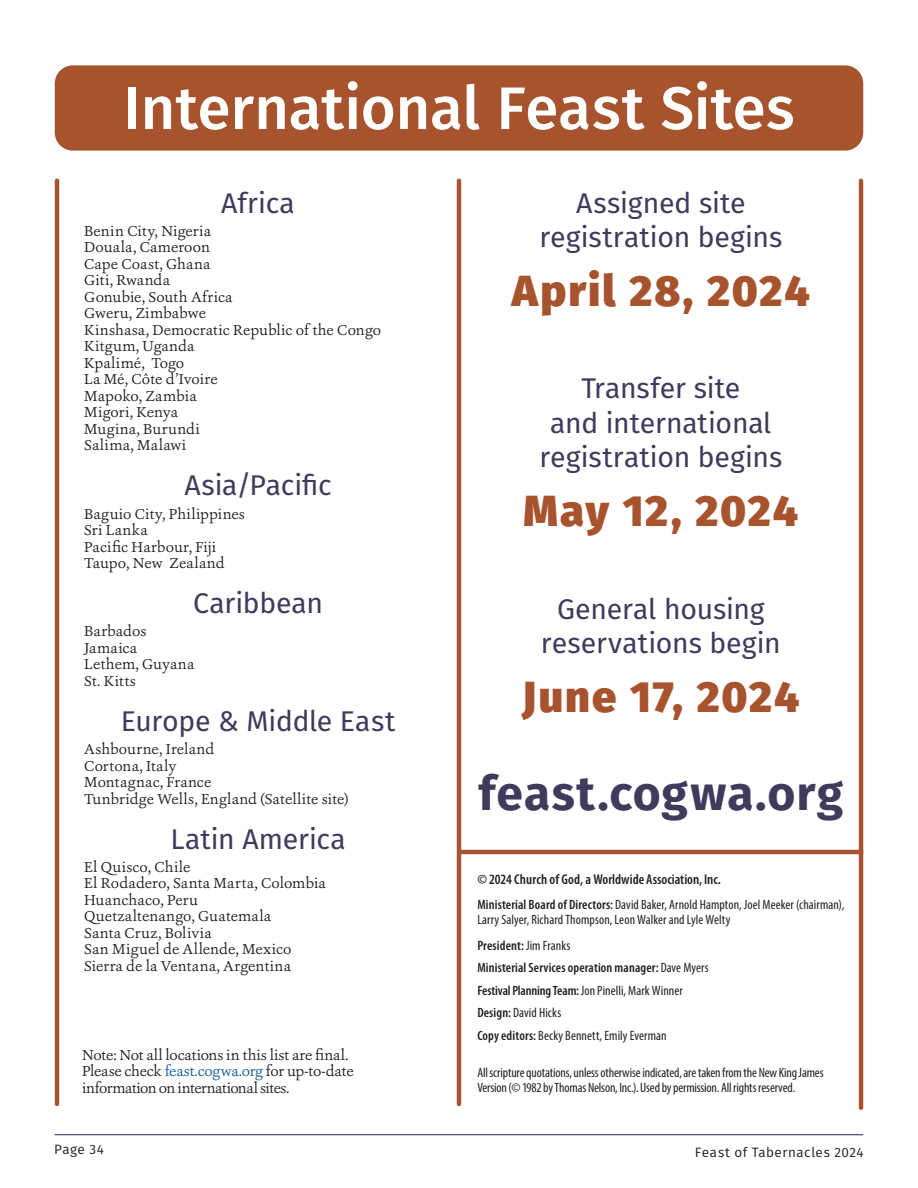
<style>
.page{position:relative;width:918px;height:1188px;background:#fff}
.page>*{position:absolute;margin:0;border:0;box-sizing:border-box;transform-origin:0 0}
.Housing{font:500 60px "Fira Sans";color:#fff}
.Potluck_headline_Small{font:700 48px "Fira Sans";letter-spacing:.02em;color:#403b5d}
.Potluck_headline_Small-2{font:800 43.5px "Fira Sans";letter-spacing:.045em;color:#a7542e}
.FEAST_STATE{font:28.5px/34.2px "Fira Sans";letter-spacing:-.005em;color:#403b5d;text-align:center}
.Lead_paragraph{font:15px/16.5px "Ashbury";letter-spacing:.01em;color:#231f20}
.Body_Copy-Minion{font:15px/16.5px "Ashbury";letter-spacing:-.02em;color:#231f20}
.Lead_paragraph-2{font:15px "Ashbury";letter-spacing:-.01em;color:#231f20}
.Folio{font:600 condensed 14.25px "Myriad Pro";color:#231f20}
.Folio-2{font:condensed 13.5px/15px "Myriad Pro";letter-spacing:-.005em;color:#231f20}
.Folio-3{font:600 condensed 13.5px "Myriad Pro";letter-spacing:.01em;color:#231f20}
.Folio-4{font:600 condensed 13.5px "Myriad Pro";letter-spacing:-.01em;color:#231f20}
.t1{font:13.5px "Fira Sans";letter-spacing:.04em;color:#231f20}
.s1{color:#175d9e}
.s2{font-weight:600}
.s3{font-weight:400}
</style>
<div class="page">
<hr style="left:55px;top:1134px;width:808px;height:1px;background:#1d215e">
<hr style="left:459px;top:850px;width:404px;height:4px;background:#a75432">
<hr style="left:457px;top:181px;width:4px;height:923px;background:#a75432">
<hr style="left:55px;top:181px;width:4px;height:923px;background:#a75432">
<hr style="left:859px;top:181px;width:4px;height:927px;background:#a75432">
<div style="left:55px;top:65px;width:808px;height:86px;background:#a7542e;border-radius:18px"></div>
<p class="Housing" style="left:124px;top:60px;width:672px">International Feast Sites</p>
<p class="FEAST_STATE" style="left:221px;top:185px;width:75px">Africa</p>
<p class="Lead_paragraph" style="left:84px;top:223px;width:128px">Benin City, Nigeria</p>
<p class="Lead_paragraph" style="left:84px;top:239px;width:127px">Douala, Cameroon</p>
<p class="Lead_paragraph" style="left:84px;top:256px;width:128px">Cape Coast, Ghana</p>
<p class="Lead_paragraph-2" style="left:84px;top:271px;width:87px">Giti, Rwanda</p>
<p class="Lead_paragraph" style="left:84px;top:289px;width:150px">Gonubie, South Africa</p>
<p class="Lead_paragraph" style="left:84px;top:305px;width:123px">Gweru, Zimbabwe</p>
<p class="Lead_paragraph" style="left:84px;top:322px;width:298px">Kinshasa, Democratic Republic of the Congo</p>
<p class="Lead_paragraph" style="left:84px;top:338px;width:112px">Kitgum, Uganda</p>
<p class="Lead_paragraph" style="left:84px;top:355px;width:102px">Kpalimé, Togo</p>
<p class="Lead_paragraph" style="left:84px;top:371px;width:135px">La Mé, Côte d’Ivoire</p>
<p class="Lead_paragraph" style="left:84px;top:388px;width:114px">Mapoko, Zambia</p>
<p class="Lead_paragraph" style="left:84px;top:404px;width:96px">Migori, Kenya</p>
<p class="Lead_paragraph" style="left:84px;top:421px;width:117px">Mugina, Burundi</p>
<p class="Lead_paragraph" style="left:84px;top:437px;width:104px">Salima, Malawi</p>
<p class="FEAST_STATE" style="left:184px;top:468px;width:149px">Asia/Pacific</p>
<p class="Lead_paragraph" style="left:84px;top:505px;width:162px">Baguio City, Philippines</p>
<p class="Lead_paragraph" style="left:84px;top:522px;width:65px">Sri Lanka</p>
<p class="Lead_paragraph" style="left:84px;top:538px;width:133px">Pacific Harbour, Fiji</p>
<p class="Lead_paragraph" style="left:84px;top:555px;width:142px">Taupo, New Zealand</p>
<p class="FEAST_STATE" style="left:193px;top:585px;width:131px">Caribbean</p>
<p class="Lead_paragraph" style="left:84px;top:623px;width:64px">Barbados</p>
<p class="Lead_paragraph" style="left:84px;top:640px;width:54px">Jamaica</p>
<p class="Lead_paragraph" style="left:84px;top:656px;width:112px">Lethem, Guyana</p>
<p class="Lead_paragraph" style="left:84px;top:673px;width:53px">St. Kitts</p>
<p class="FEAST_STATE" style="left:121px;top:703px;width:276px">Europe &amp; Middle East</p>
<p class="Lead_paragraph" style="left:84px;top:741px;width:132px">Ashbourne, Ireland</p>
<p class="Lead_paragraph" style="left:84px;top:757px;width:94px">Cortona, Italy</p>
<p class="Lead_paragraph" style="left:84px;top:774px;width:129px">Montagnac, France</p>
<p class="Lead_paragraph" style="left:84px;top:790px;width:266px">Tunbridge Wells, England (Satellite site)</p>
<p class="FEAST_STATE" style="left:170px;top:821px;width:177px">Latin America</p>
<p class="Lead_paragraph" style="left:84px;top:859px;width:108px">El Quisco, Chile</p>
<p class="Lead_paragraph" style="left:84px;top:875px;width:243px">El Rodadero, Santa Marta, Colombia</p>
<p class="Lead_paragraph" style="left:84px;top:892px;width:115px">Huanchaco, Peru</p>
<p class="Lead_paragraph" style="left:84px;top:908px;width:189px">Quetzaltenango, Guatemala</p>
<p class="Lead_paragraph" style="left:84px;top:925px;width:209px">Santa Cruz, Bolivia<br>San Miguel de Allende, Mexico</p>
<p class="Lead_paragraph" style="left:84px;top:958px;width:208px">Sierra de la Ventana, Argentina</p>
<p class="Body_Copy-Minion" style="left:82px;top:1046px;width:273px">Note: Not all locations in this list are final.<br>Please check <span class="s1">feast.cogwa.org</span> for up-to-date information on international sites.</p>
<p class="FEAST_STATE" style="left:539px;top:185px;width:245px">Assigned site registration begins</p>
<p class="Potluck_headline_Small-2" style="left:512px;top:252px;width:300px">April 28, 2024</p>
<p class="FEAST_STATE" style="left:539px;top:371px;width:245px">Transfer site<br>and international registration begins</p>
<p class="Potluck_headline_Small-2" style="left:524px;top:472px;width:276px">May 12, 2024</p>
<p class="FEAST_STATE" style="left:541px;top:591px;width:241px">General housing reservations begin</p>
<p class="Potluck_headline_Small-2" style="left:522px;top:658px;width:279px">June 17, 2024</p>
<p class="Potluck_headline_Small" style="left:478px;top:753px;width:366px">feast.cogwa.org</p>
<p class="Folio" style="left:477px;top:870px;width:245px">© 2024 Church of God, a Worldwide Association, Inc.</p>
<p class="Folio-2" style="left:477px;top:897px;width:369px"><span class="s2">Ministerial Board of Directors:</span> David Baker, Arnold Hampton, Joel Meeker (chairman),<br>Larry Salyer, Richard Thompson, Leon Walker and Lyle Welty</p>
<p class="Folio-3" style="left:477px;top:937px;width:95px">President: <span class="s3">Jim Franks</span></p>
<p class="Folio-3" style="left:477px;top:959px;width:233px">Ministerial Services operation manager: <span class="s3">Dave Myers</span></p>
<p class="Folio-4" style="left:477px;top:982px;width:207px">Festival Planning Team: <span class="s3">Jon Pinelli, Mark Winner</span></p>
<p class="Folio-2" style="left:477px;top:1005px;width:85px"><span class="s2">Design:</span> David Hicks</p>
<p class="Folio-2" style="left:477px;top:1028px;width:191px"><span class="s2">Copy editors:</span> Becky Bennett, Emily Everman</p>
<p class="Folio-2" style="left:477px;top:1065px;width:348px">All scripture quotations, unless otherwise indicated, are taken from the New King James<br>Version (© 1982 by Thomas Nelson, Inc.). Used by permission. All rights reserved.</p>
<p class="t1" style="left:54px;top:1139px;width:51px">Page 34</p>
<p class="t1" style="left:695px;top:1142px;width:170px">Feast of Tabernacles 2024</p>
</div>
